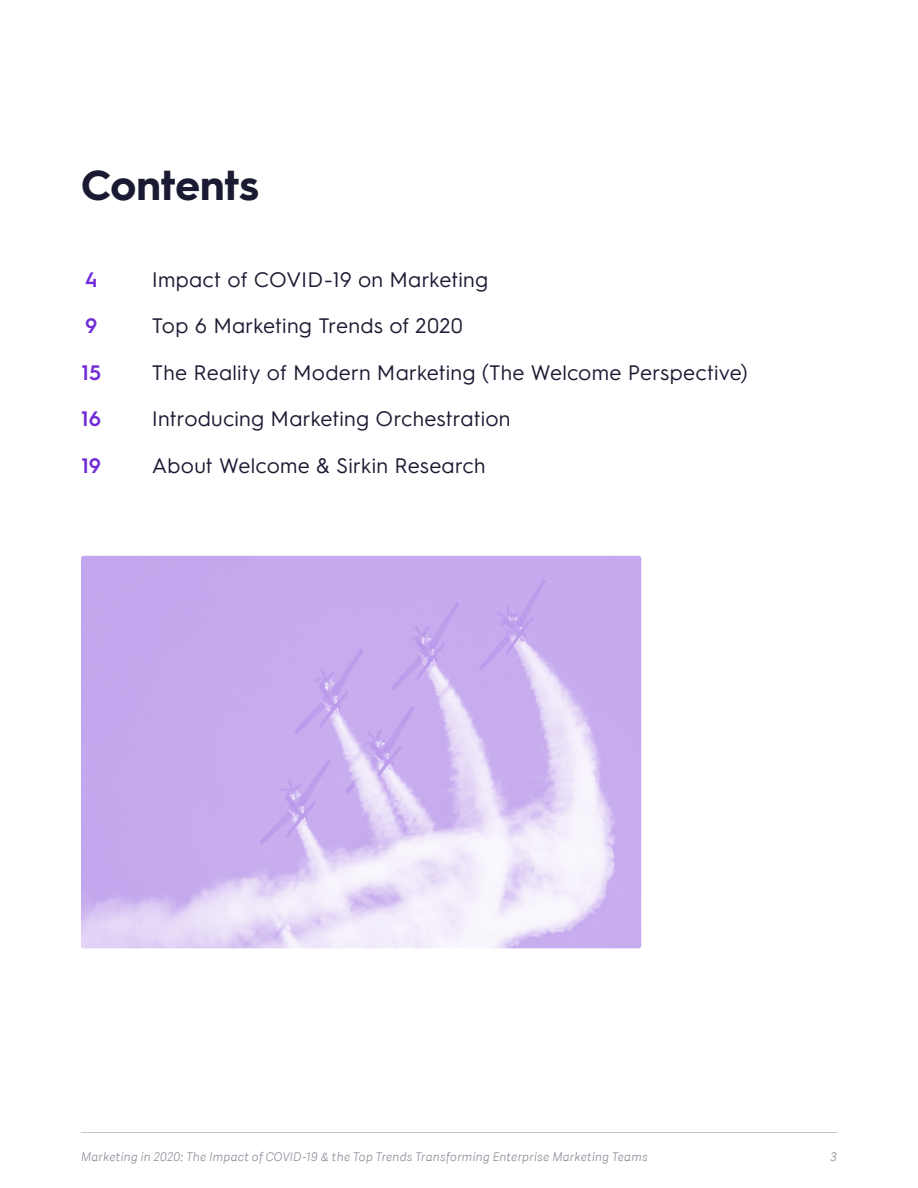
<style>
.page{position:relative;width:918px;height:1188px;background:#fff}
.page>*{position:absolute;margin:0;border:0;box-sizing:border-box;transform-origin:0 0}
.t1{font:700 42px "Hurme Geometric Sans 3";color:#1a1a33}
.t2{font:21px "Hurme Geometric Sans 3";letter-spacing:.01em;color:#1a1a33}
.t3{font:600 21px "Hurme Geometric Sans 3";color:#702bd6}
.t4{font:italic 300 12px "Adelle Sans";letter-spacing:.02em;color:#8c8c99}
</style>
<div class="page">
<img style="left:81px;top:556px;width:560px;height:392px">
<hr style="left:81px;top:1132px;width:756px;height:1px;background:#c6c6cc">
<h1 class="t1" style="left:81px;top:156px;width:179px">Contents</h1>
<p class="t3" style="left:85px;top:265px;width:14px">4</p>
<p class="t3" style="left:85px;top:311px;width:14px">9</p>
<p class="t3" style="left:81px;top:358px;width:21px">15</p>
<p class="t3" style="left:81px;top:404px;width:21px">16</p>
<p class="t3" style="left:81px;top:451px;width:21px">19</p>
<p class="t2" style="left:152px;top:265px;width:338px">Impact of COVID-19 on Marketing</p>
<p class="t2" style="left:152px;top:311px;width:313px">Top 6 Marketing Trends of 2020</p>
<p class="t2" style="left:152px;top:358px;width:597px">The Reality of Modern Marketing (The Welcome Perspective)</p>
<p class="t2" style="left:152px;top:404px;width:360px">Introducing Marketing Orchestration</p>
<p class="t2" style="left:152px;top:451px;width:335px">About Welcome &amp; Sirkin Research</p>
<p class="t4" style="left:81px;top:1150px;width:568px">Marketing in 2020: The Impact of COVID-19 &amp; the Top Trends Transforming Enterprise Marketing Teams</p>
<p class="t4" style="left:830px;top:1150px;width:8px">3</p>
</div>
